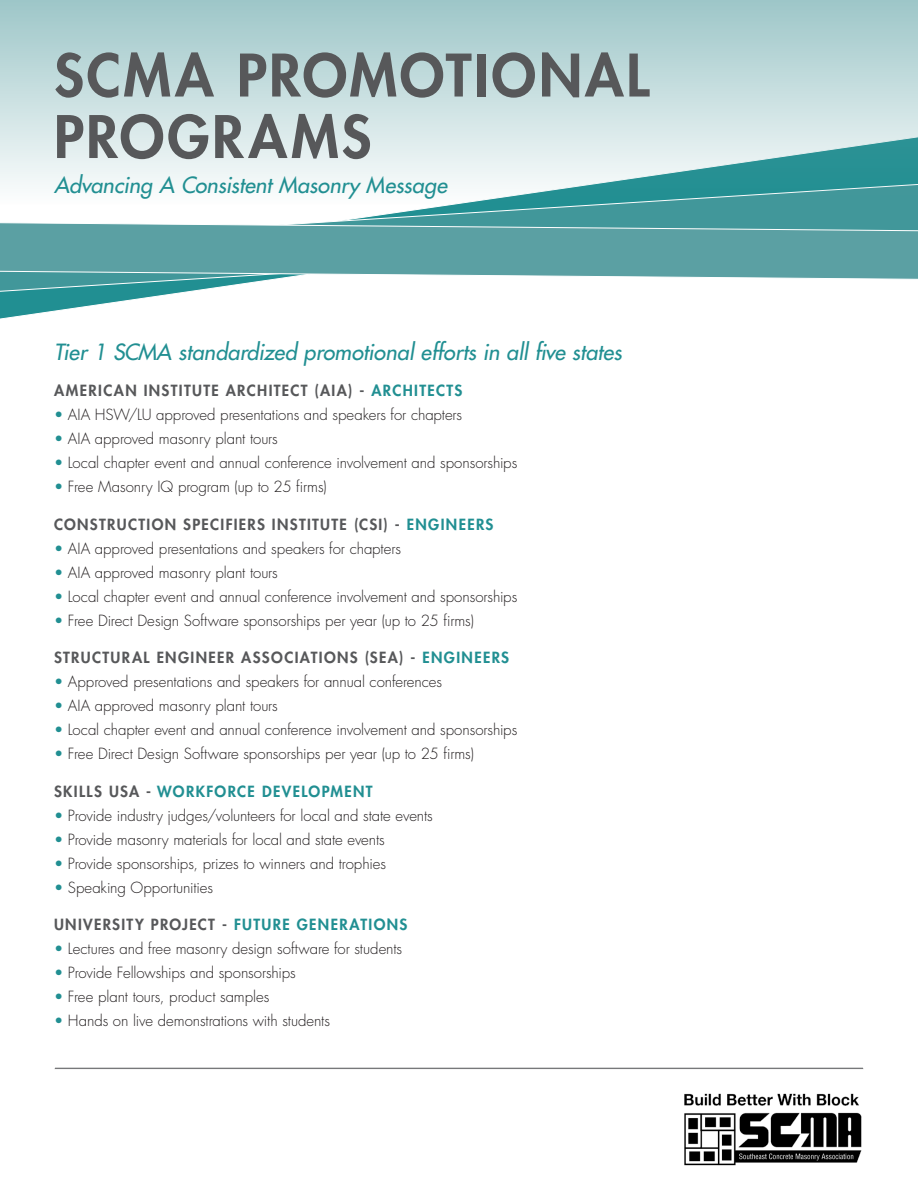
<style>
.page{position:relative;width:918px;height:1188px;background:#fff}
.page>*{position:absolute;margin:0;border:0;box-sizing:border-box;transform-origin:0 0}
.t1{font:800 57px/61.5px "Futura Std";letter-spacing:.045em;color:#57585a}
.t2{font:italic 500 21.75px "Futura Std";color:#218f92}
.t3{font:300 15px "Futura Std";letter-spacing:-.005em;color:#231f20}
.t4{font:800 15px "Futura Std";letter-spacing:.09em;color:#57585a}
.t5{font:800 15px "Futura Std";letter-spacing:.09em;color:#218f92}
.s1{color:#218f92}
.s2{color:#57585a}
</style>
<div class="page">
<svg style="left:0;top:298px;width:144px;height:21px"></svg>
<svg style="left:0;top:205px;width:918px;height:93px"></svg>
<svg style="left:0;top:222px;width:918px;height:58px;background:#65a6a9"></svg>
<svg style="left:0;top:0;width:918px;height:205px;background:#bcd9da"></svg>
<div style="left:54px;top:1067px;width:810px;height:2px;background:#57585a;border:1px solid #fff"></div>
<img style="left:684px;top:1093px;width:178px;height:73px">
<p class="t1" style="left:54px;top:45px;width:597px">SCMA PROMOTIONAL<br>PROGRAMS</p>
<p class="t2" style="left:54px;top:171px;width:395px">Advancing A Consistent Masonry Message</p>
<p class="t2" style="left:54px;top:338px;width:569px">Tier 1 SCMA standardized promotional efforts in all five states</p>
<p class="t4" style="left:54px;top:381px;width:410px">AMERICAN INSTITUTE ARCHITECT (AIA) - <span class="s1">ARCHITECTS</span></p>
<p class="t3" style="left:54px;top:406px;width:410px"><span class="s1">•</span> AIA HSW/LU approved presentations and speakers for chapters</p>
<p class="t3" style="left:54px;top:430px;width:225px"><span class="s1">•</span> AIA approved masonry plant tours</p>
<p class="t3" style="left:54px;top:454px;width:465px"><span class="s1">•</span> Local chapter event and annual conference involvement and sponsorships</p>
<p class="t3" style="left:54px;top:478px;width:274px"><span class="s1">•</span> Free Masonry IQ program (up to 25 firms)</p>
<p class="t4" style="left:54px;top:515px;width:441px">CONSTRUCTION SPECIFIERS INSTITUTE (CSI) - <span class="s1">ENGINEERS</span></p>
<p class="t3" style="left:54px;top:539px;width:348px"><span class="s1">•</span> AIA approved presentations and speakers for chapters</p>
<p class="t3" style="left:54px;top:563px;width:225px"><span class="s1">•</span> AIA approved masonry plant tours</p>
<p class="t3" style="left:54px;top:587px;width:465px"><span class="s1">•</span> Local chapter event and annual conference involvement and sponsorships</p>
<p class="t3" style="left:54px;top:611px;width:422px"><span class="s1">•</span> Free Direct Design Software sponsorships per year (up to 25 firms)</p>
<p class="t4" style="left:54px;top:648px;width:456px">STRUCTURAL ENGINEER ASSOCIATIONS (SEA) - <span class="s1">ENGINEERS</span></p>
<p class="t3" style="left:54px;top:673px;width:390px"><span class="s1">•</span> Approved presentations and speakers for annual conferences</p>
<p class="t3" style="left:54px;top:697px;width:225px"><span class="s1">•</span> AIA approved masonry plant tours</p>
<p class="t3" style="left:54px;top:721px;width:465px"><span class="s1">•</span> Local chapter event and annual conference involvement and sponsorships</p>
<p class="t3" style="left:54px;top:745px;width:422px"><span class="s1">•</span> Free Direct Design Software sponsorships per year (up to 25 firms)</p>
<p class="t5" style="left:54px;top:782px;width:320px"><span class="s2">SKILLS USA -</span> WORKFORCE DEVELOPMENT</p>
<p class="t3" style="left:54px;top:806px;width:380px"><span class="s1">•</span> Provide industry judges/volunteers for local and state events</p>
<p class="t3" style="left:54px;top:830px;width:332px"><span class="s1">•</span> Provide masonry materials for local and state events</p>
<p class="t3" style="left:54px;top:854px;width:334px"><span class="s1">•</span> Provide sponsorships, prizes to winners and trophies</p>
<p class="t3" style="left:54px;top:878px;width:161px"><span class="s1">•</span> Speaking Opportunities</p>
<p class="t4" style="left:54px;top:915px;width:355px">UNIVERSITY PROJECT - <span class="s1">FUTURE GENERATIONS</span></p>
<p class="t3" style="left:54px;top:940px;width:350px"><span class="s1">•</span> Lectures and free masonry design software for students</p>
<p class="t3" style="left:54px;top:964px;width:243px"><span class="s1">•</span> Provide Fellowships and sponsorships</p>
<p class="t3" style="left:54px;top:988px;width:217px"><span class="s1">•</span> Free plant tours, product samples</p>
<p class="t3" style="left:54px;top:1012px;width:278px"><span class="s1">•</span> Hands on live demonstrations with students</p>
</div>
